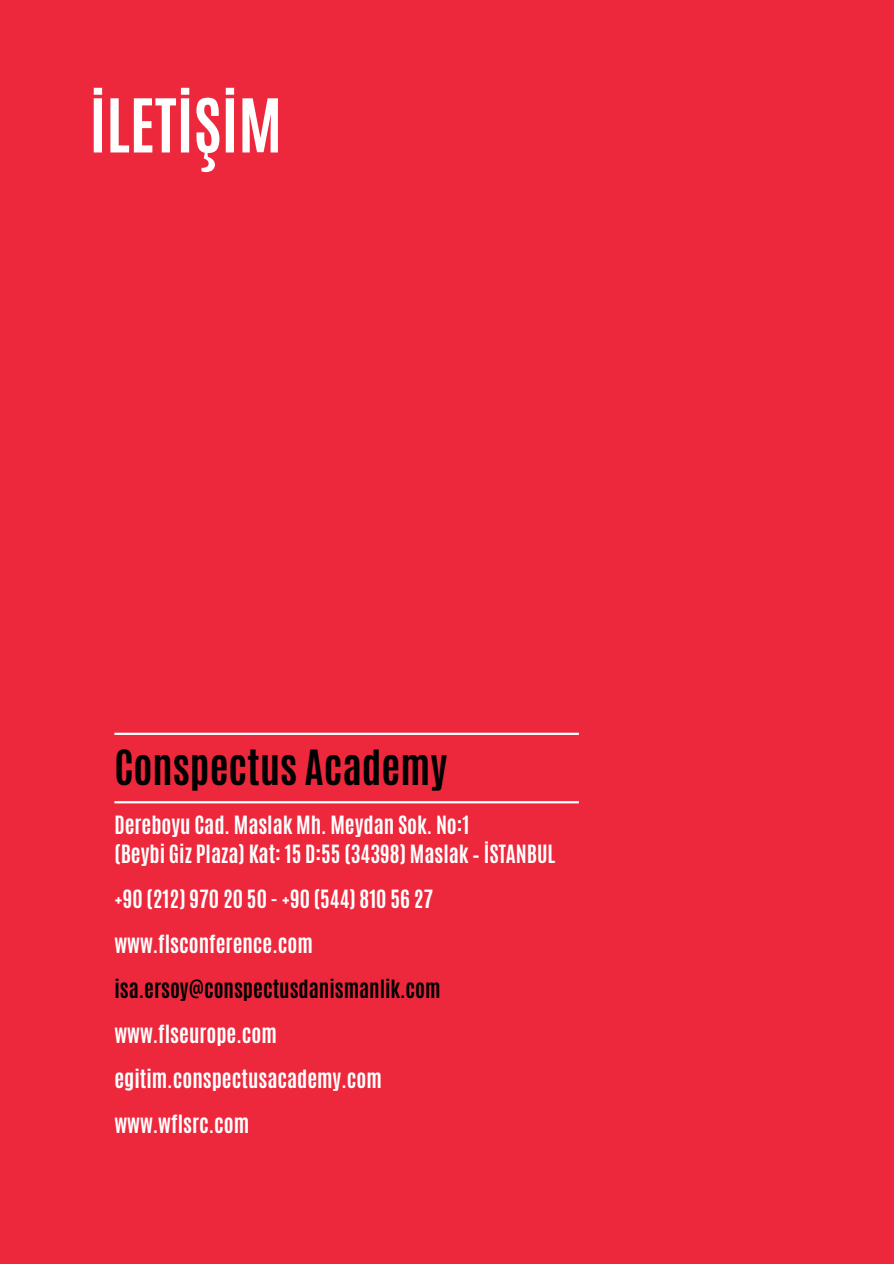
<style>
.page{position:relative;width:894px;height:1264px;background:#fff}
.page>*{position:absolute;margin:0;border:0;box-sizing:border-box;transform-origin:0 0}
.t1{font:700 63px "Antonio";color:#fff}
.t2{font:700 40.5px "Antonio";color:#000}
.t3{font:700 21px "Antonio";color:#fff}
.t4{font:700 21px "Antonio";color:#000}
</style>
<div class="page">
<div style="left:0;top:0;width:893px;height:1263px;background:#ed283c"></div>
<hr style="left:114px;top:732px;width:464px;height:3px;background:#fff">
<hr style="left:114px;top:801px;width:464px;height:2px;background:#fff">
<h1 class="t1" style="left:89px;top:80px;width:194px">İLETİŞİM</h1>
<p class="t2" style="left:114px;top:738px;width:334px">Conspectus Academy</p>
<p class="t3" style="left:114px;top:810px;width:356px">Dereboyu Cad. Maslak Mh. Meydan Sok. No:1</p>
<h2 class="t3" style="left:114px;top:839px;width:442px">(Beybi Giz Plaza) Kat: 15 D:55 (34398) Maslak – İSTANBUL</h2>
<p class="t3" style="left:114px;top:884px;width:320px">+90 (212) 970 20 50 - +90 (544) 810 56 27</p>
<p class="t3" style="left:114px;top:929px;width:200px">www.flsconference.com</p>
<p class="t4" style="left:114px;top:974px;width:328px">isa.ersoy@conspectusdanismanlik.com</p>
<p class="t3" style="left:114px;top:1019px;width:164px">www.flseurope.com</p>
<p class="t3" style="left:114px;top:1064px;width:269px">egitim.conspectusacademy.com</p>
<p class="t3" style="left:114px;top:1109px;width:136px">www.wflsrc.com</p>
</div>
